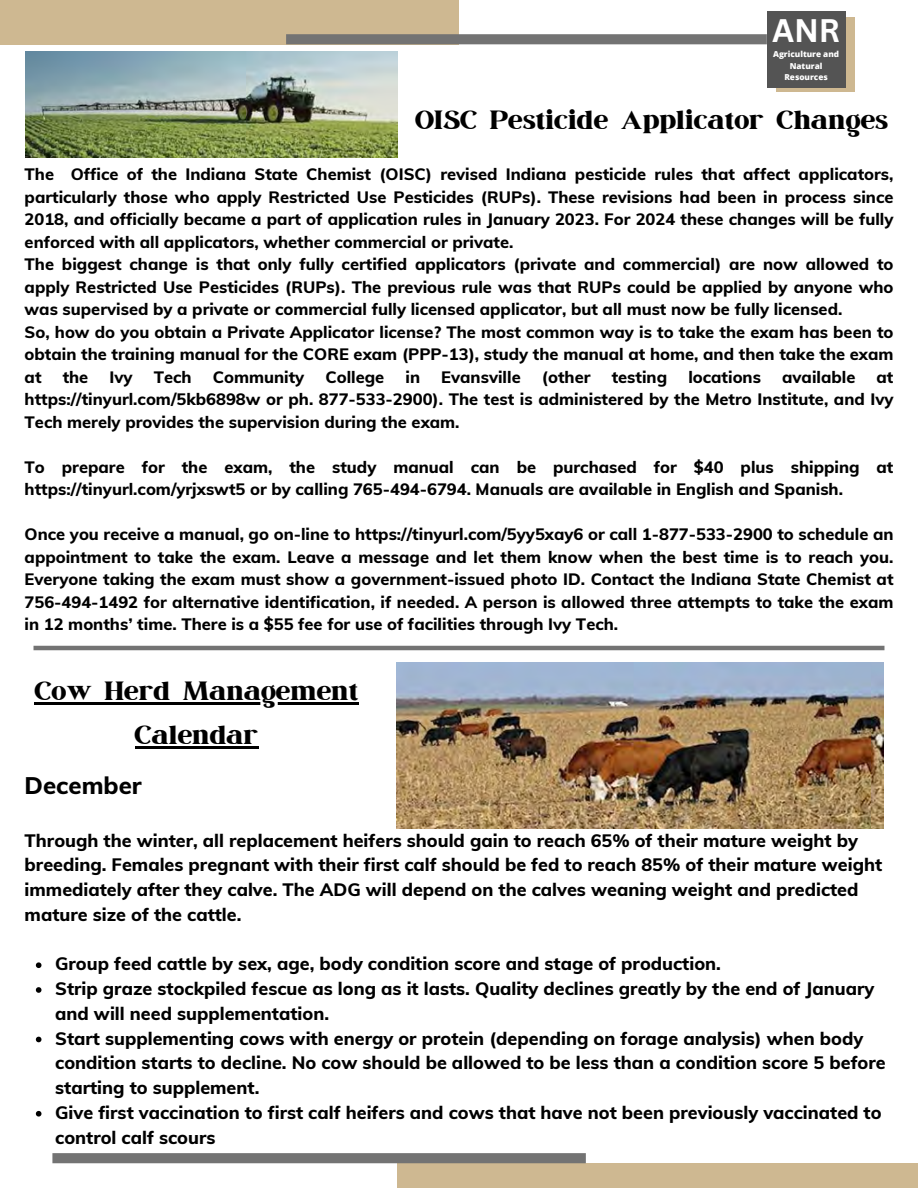
<style>
.page{position:relative;width:918px;height:1188px;background:#fff}
.page>*{position:absolute;margin:0;border:0;box-sizing:border-box;transform-origin:0 0}
.t1{font:700 31.8px "Canva Sans";color:#fff}
.t2{font:31.5px/43.8px "March";color:#000;text-align:center}
.t3{font:800 24px "Muli";color:#000}
.t4{font:800 18px/24.8px "Muli";color:#000}
.t5{font:800 16.5px/22.5px "Muli";color:#000;text-align:justify}
.t6{font:800 8.25px/11.4px "Open Sans";color:#fff;text-align:center}
</style>
<div class="page">
<div style="left:0;top:0;width:459px;height:44px;background:#ceb891"></div>
<div style="left:286px;top:34px;width:481px;height:10px;background:#737373"></div>
<div style="left:397px;top:1163px;width:521px;height:25px;background:#ceb891"></div>
<div style="left:52px;top:1153px;width:534px;height:10px;background:#737373"></div>
<div style="left:776px;top:17px;width:79px;height:75px;background:#ceb891"></div>
<div style="left:767px;top:11px;width:78px;height:77px;background:#545454"></div>
<hr style="left:34px;top:646px;width:850px;height:4px;background:#737373">
<img style="left:26px;top:51px;width:371px;height:106px">
<img style="left:397px;top:663px;width:487px;height:165px">
<svg style="left:36px;top:962px;width:5px;height:6px"></svg>
<svg style="left:36px;top:987px;width:5px;height:6px"></svg>
<svg style="left:36px;top:1037px;width:5px;height:5px"></svg>
<svg style="left:36px;top:1111px;width:5px;height:6px"></svg>
<hr style="left:35px;top:702px;width:324px;height:3px;background:#000">
<hr style="left:135px;top:746px;width:124px;height:2px;background:#000">
<p class="t1" style="left:772px;top:8px;width:70px">ANR</p>
<p class="t6" style="left:773px;top:49px;width:68px">Agriculture and<br>Natural<br>Resources</p>
<p class="t2" style="left:415px;top:100px;width:474px">OISC Pesticide Applicator Changes</p>
<p class="t5" style="left:25px;top:163px;width:870px">The Office of the Indiana State Chemist (OISC) revised Indiana pesticide rules that affect applicators, particularly those who apply Restricted Use Pesticides (RUPs). These revisions had been in process since 2018, and officially became a part of application rules in January 2023. For 2024 these changes will be fully enforced with all applicators, whether commercial or private.</p>
<p class="t5" style="left:25px;top:253px;width:870px">The biggest change is that only fully certified applicators (private and commercial) are now allowed to apply Restricted Use Pesticides (RUPs). The previous rule was that RUPs could be applied by anyone who was supervised by a private or commercial fully licensed applicator, but all must now be fully licensed.</p>
<p class="t5" style="left:25px;top:320px;width:870px">So, how do you obtain a Private Applicator license? The most common way is to take the exam has been to obtain the training manual for the CORE exam (PPP-13), study the manual at home, and then take the exam at</p>
<p class="t5" style="left:63px;top:365px;width:27px">the</p>
<p class="t5" style="left:110px;top:365px;width:25px">Ivy</p>
<p class="t5" style="left:154px;top:365px;width:39px">Tech</p>
<p class="t5" style="left:213px;top:365px;width:93px">Community</p>
<p class="t5" style="left:325px;top:365px;width:60px">College</p>
<p class="t5" style="left:406px;top:365px;width:16px">in</p>
<p class="t5" style="left:441px;top:365px;width:81px">Evansville</p>
<p class="t5" style="left:542px;top:365px;width:50px">(other</p>
<p class="t5" style="left:612px;top:365px;width:57px">testing</p>
<p class="t5" style="left:688px;top:365px;width:74px">locations</p>
<p class="t5" style="left:782px;top:365px;width:75px">available</p>
<p class="t5" style="left:25px;top:365px;width:870px;text-indent:852px">at https://tinyurl.com/5kb6898w or ph. 877-533-2900). The test is administered by the Metro Institute, and Ivy Tech merely provides the supervision during the exam.</p>
<p class="t5" style="left:25px;top:455px;width:870px">To prepare for the exam, the study manual can be purchased for $40 plus shipping at https://tinyurl.com/yrjxswt5 or by calling 765-494-6794. Manuals are available in English and Spanish.</p>
<p class="t5" style="left:25px;top:523px;width:870px">Once you receive a manual, go on-line to https://tinyurl.com/5yy5xay6 or call 1-877-533-2900 to schedule an appointment to take the exam. Leave a message and let them know when the best time is to reach you.<br>Everyone taking the exam must show a government-issued photo ID. Contact the Indiana State Chemist at 756-494-1492 for alternative identification, if needed. A person is allowed three attempts to take the exam in 12 months’ time. There is a $55 fee for use of facilities through Ivy Tech.</p>
<p class="t2" style="left:35px;top:670px;width:326px">Cow Herd Management<br>Calendar</p>
<p class="t3" style="left:25px;top:770px;width:119px">December</p>
<p class="t4" style="left:25px;top:827px;width:859px">Through the winter, all replacement heifers should gain to reach 65% of their mature weight by breeding. Females pregnant with their first calf should be fed to reach 85% of their mature weight immediately after they calve. The ADG will depend on the calves weaning weight and predicted mature size of the cattle.</p>
<p class="t4" style="left:55px;top:951px;width:667px">Group feed cattle by sex, age, body condition score and stage of production.</p>
<p class="t4" style="left:55px;top:976px;width:821px">Strip graze stockpiled fescue as long as it lasts. Quality declines greatly by the end of January and will need supplementation.</p>
<p class="t4" style="left:55px;top:1025px;width:832px">Start supplementing cows with energy or protein (depending on forage analysis) when body condition starts to decline. No cow should be allowed to be less than a condition score 5 before starting to supplement.</p>
<p class="t4" style="left:55px;top:1100px;width:828px">Give first vaccination to first calf heifers and cows that have not been previously vaccinated to control calf scours</p>
</div>
